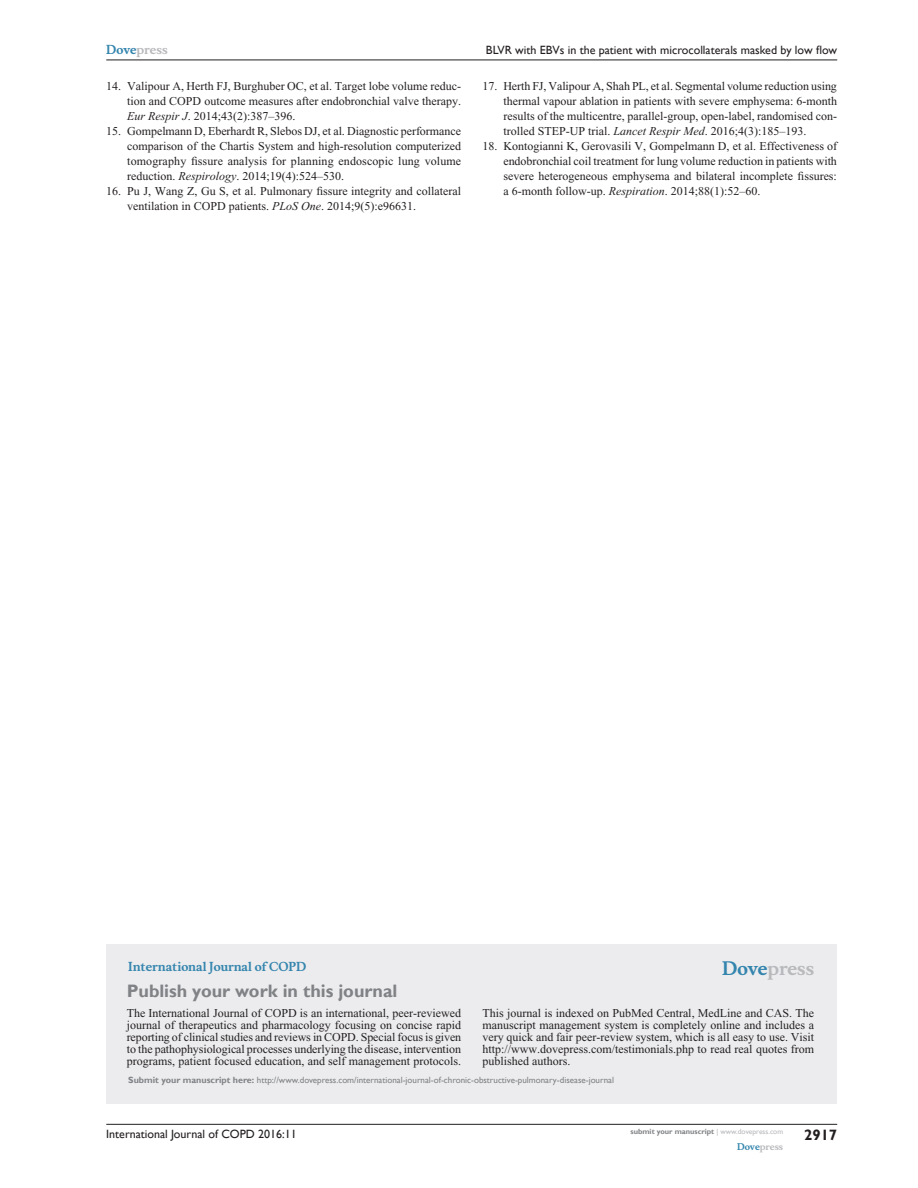
<style>
.page{position:relative;width:918px;height:1188px;background:#fff}
.page>*{position:absolute;margin:0;border:0;box-sizing:border-box;transform-origin:0 0}
.PromBx-H1{font:700 18px "Gill Sans";color:#808285}
.PromBx-Brand{font:700 18px "Musee";color:#b8b9bc}
.t1{font:700 15px "Gill Sans";color:#231f20}
.RefNL2{font:12px/15px "Times New Roman";color:#231f20;text-align:justify}
.PromBx-Tx{font:12px/12px "Times New Roman";color:#231f20;text-align:justify}
.t2{font:12px "Gill Sans";color:#231f20}
.PromBx-JrnlName{font:700 12px "Musee";color:#3485ae}
.t3{font:700 12px "Musee";color:#b8b9bc}
.PromBx-SubmitMssWebA{font:9px "Gill Sans";color:#808285}
.t4{font:700 9px "Musee";color:#b8b9bc}
.t5{font:700 7.5px "Gill Sans";color:#808285}
.s1{color:#3485ae}
.s2{font-style:italic}
.s3{font-weight:700}
.s4{font-weight:400;color:#b8b9bc}
</style>
<div class="page">
<div style="left:106px;top:944px;width:731px;height:159px;background:#ececee"></div>
<hr style="left:106px;top:1124px;width:731px;height:1px;background:#231f20">
<hr style="left:106px;top:60px;width:731px;height:1px;background:#231f20">
<p class="t3" style="left:106px;top:43px;width:63px"><span class="s1">Dove</span>press</p>
<p class="RefNL2" style="left:127px;top:79px;width:335px;text-indent:-21px">14. Valipour A, Herth FJ, Burghuber OC, et al. Target lobe volume reduc&shy;tion and COPD outcome measures after endobronchial valve therapy.<br><span class="s2">Eur Respir J</span>. 2014;43(2):387–396.</p>
<p class="RefNL2" style="left:127px;top:124px;width:336px;text-indent:-21px">15. Gompelmann D, Eberhardt R, Slebos DJ, et al. Diagnostic performance comparison of the Chartis System and high-resolution computerized tomography fissure analysis for planning endoscopic lung volume reduction. <span class="s2">Respirology</span>. 2014;19(4):524–530.</p>
<p class="RefNL2" style="left:127px;top:184px;width:335px;text-indent:-21px">16. Pu J, Wang Z, Gu S, et al. Pulmonary fissure integrity and collateral ventilation in COPD patients. <span class="s2">PLoS One</span>. 2014;9(5):e96631.</p>
<p class="t2" style="left:486px;top:43px;width:353px">BLVR with EBVs in the patient with microcollaterals masked by low flow</p>
<p class="RefNL2" style="left:503px;top:79px;width:335px;text-indent:-21px">17. Herth FJ, Valipour A, Shah PL, et al. Segmental volume reduction using thermal vapour ablation in patients with severe emphysema: 6-month results of the multicentre, parallel-group, open-label, randomised con&shy;trolled STEP-UP trial. <span class="s2">Lancet Respir Med</span>. 2016;4(3):185–193.</p>
<p class="RefNL2" style="left:503px;top:139px;width:335px;text-indent:-21px">18. Kontogianni K, Gerovasili V, Gompelmann D, et al. Effectiveness of endobronchial coil treatment for lung volume reduction in patients with severe heterogeneous emphysema and bilateral incomplete fissures: a 6-month follow-up. <span class="s2">Respiration</span>. 2014;88(1):52–60.</p>
<p class="PromBx-JrnlName" style="left:128px;top:959px;width:180px">International Journal of COPD</p>
<p class="PromBx-H1" style="left:127px;top:980px;width:272px">Publish your work in this journal</p>
<p class="PromBx-Brand" style="left:722px;top:958px;width:94px"><span class="s1">Dove</span>press</p>
<p class="PromBx-Tx" style="left:127px;top:1007px;width:336px">The International Journal of COPD is an international, peer-reviewed journal of therapeutics and pharmacology focusing on concise rapid reporting of clinical studies and reviews in COPD. Special focus is given to the pathophysiological processes underlying the disease, intervention programs, patient focused education, and self management protocols.</p>
<p class="PromBx-Tx" style="left:482px;top:1007px;width:333px">This journal is indexed on PubMed Central, MedLine and CAS. The manuscript management system is completely online and includes a very quick and fair peer-review system, which is all easy to use. Visit http://www.dovepress.com/testimonials.php to read real quotes from published authors.</p>
<p class="PromBx-SubmitMssWebA" style="left:128px;top:1075px;width:487px"><span class="s3">Submit your manuscript here:</span> http://www.dovepress.com/international-journal-of-chronic-obstructive-pulmonary-disease-journal</p>
<p class="t2" style="left:106px;top:1127px;width:192px">International Journal of COPD 2016:11</p>
<p class="t5" style="left:631px;top:1127px;width:154px">submit your manuscript <span class="s4">| www.dovepress.com</span></p>
<p class="t4" style="left:737px;top:1141px;width:48px"><span class="s1">Dove</span>press</p>
<p class="t1" style="left:804px;top:1126px;width:35px">2917</p>
</div>
